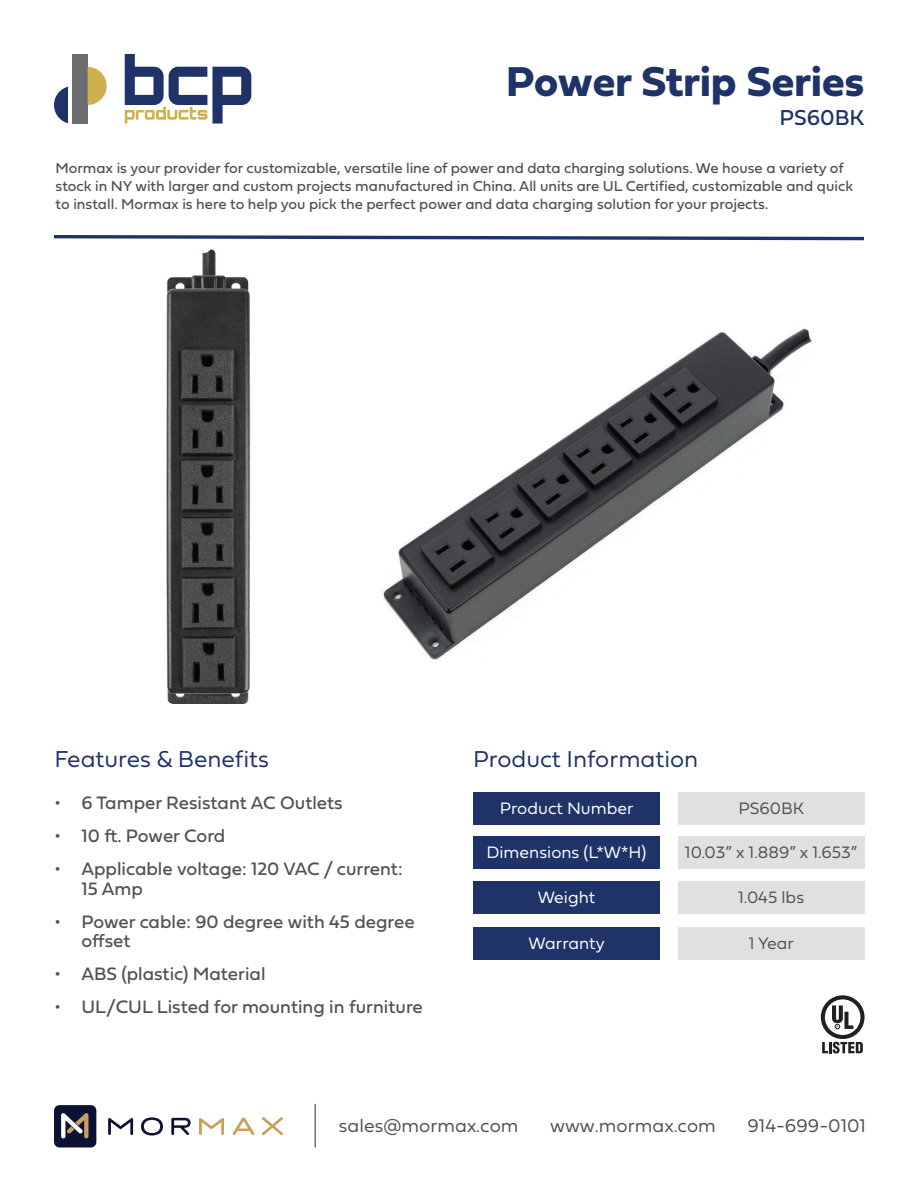
<style>
.page{position:relative;width:918px;height:1188px;background:#fff}
.page>*{position:absolute;margin:0;border:0;box-sizing:border-box;transform-origin:0 0}
.t1{font:43.5px "Fieldwork Geo Bold";color:#1f3368}
.t2{font:24px "Fieldwork Geo Light";color:#1f3368}
.t3{font:22.5px "Fieldwork Geo Regular";color:#1f3368}
.t4{font:19.05px "Fieldwork Geo Light";color:#535252}
.t5{font:18.75px/19.5px "Fieldwork Geo Regular";color:#535252}
.t6{font:17.25px "Fieldwork Geo Light";color:#fff}
.t7{font:17.25px "Fieldwork Geo Light";color:#535252}
.t8{font:15px/18px "Fieldwork Geo Regular";color:#535252}
</style>
<div class="page">
<div style="left:72px;top:54px;width:16px;height:70px;background:#6c6d70"></div>
<svg style="left:88px;top:67px;width:19px;height:38px"></svg>
<svg style="left:54px;top:87px;width:14px;height:36px"></svg>
<svg style="left:125px;top:54px;width:126px;height:70px"></svg>
<div style="left:473px;top:792px;width:187px;height:33px;background:#1f3368"></div>
<div style="left:473px;top:881px;width:187px;height:33px;background:#1f3368"></div>
<div style="left:473px;top:836px;width:187px;height:33px;background:#1f3368"></div>
<div style="left:473px;top:927px;width:187px;height:33px;background:#1f3368"></div>
<div style="left:678px;top:792px;width:187px;height:33px;background:#e0e1df"></div>
<div style="left:678px;top:881px;width:187px;height:33px;background:#e0e1df"></div>
<div style="left:678px;top:836px;width:187px;height:33px;background:#e0e1df"></div>
<div style="left:678px;top:927px;width:187px;height:33px;background:#e0e1df"></div>
<hr style="left:315px;top:1104px;width:1px;height:43px;background:#535252">
<div style="left:54px;top:1105px;width:42px;height:42px;background:#0d1235;border-radius:5px"></div>
<svg style="left:61px;top:1113px;width:28px;height:25px"></svg>
<svg style="left:141px;top:1117px;width:22px;height:19px"></svg>
<svg style="left:199px;top:1118px;width:25px;height:17px"></svg>
<svg style="left:108px;top:1118px;width:25px;height:17px"></svg>
<svg style="left:262px;top:1117px;width:21px;height:18px"></svg>
<svg style="left:171px;top:1118px;width:20px;height:17px"></svg>
<svg style="left:233px;top:1118px;width:21px;height:17px"></svg>
<svg style="left:54px;top:235px;width:810px;height:6px"></svg>
<img style="left:166px;top:249px;width:85px;height:454px">
<img style="left:383px;top:328px;width:429px;height:332px">
<svg style="left:821px;top:995px;width:44px;height:59px"></svg>
<h1 class="t1" style="left:507px;top:47px;width:359px">Power Strip Series</h1>
<h3 class="t3" style="left:779px;top:99px;width:86px">PS60BK</h3>
<p class="t8" style="left:56px;top:159px;width:799px">Mormax is your provider for customizable, versatile line of power and data charging solutions. We house a variety of stock in NY with larger and custom projects manufactured in China. All units are UL Certified, customizable and quick to install. Mormax is here to help you pick the perfect power and data charging solution for your projects.</p>
<h2 class="t2" style="left:55px;top:740px;width:216px">Features &amp; Benefits</h2>
<p class="t5" style="left:55px;top:792px;width:290px">• 6 Tamper Resistant AC Outlets</p>
<p class="t5" style="left:55px;top:825px;width:172px">• 10 ft. Power Cord</p>
<p class="t5" style="left:82px;top:858px;width:323px;text-indent:-27px">• Applicable voltage: 120 VAC / current:<br>15 Amp</p>
<p class="t5" style="left:82px;top:911px;width:335px;text-indent:-27px">• Power cable: 90 degree with 45 degree offset</p>
<p class="t5" style="left:55px;top:963px;width:213px">• ABS (plastic) Material</p>
<p class="t5" style="left:55px;top:996px;width:370px">• UL/CUL Listed for mounting in furniture</p>
<h2 class="t2" style="left:473px;top:740px;width:227px">Product Information</h2>
<p class="t6" style="left:500px;top:795px;width:135px">Product Number</p>
<p class="t7" style="left:739px;top:795px;width:67px">PS60BK</p>
<p class="t6" style="left:486px;top:839px;width:161px">Dimensions (L*W*H)</p>
<p class="t7" style="left:685px;top:839px;width:174px">10.03” x 1.889” x 1.653”</p>
<p class="t6" style="left:538px;top:884px;width:59px">Weight</p>
<p class="t7" style="left:738px;top:884px;width:68px">1.045 lbs</p>
<p class="t6" style="left:529px;top:929px;width:78px">Warranty</p>
<p class="t7" style="left:749px;top:929px;width:46px">1 Year</p>
<p class="t4" style="left:339px;top:1111px;width:181px">sales@mormax.com</p>
<p class="t4" style="left:550px;top:1111px;width:167px">www.mormax.com</p>
<p class="t4" style="left:748px;top:1111px;width:120px">914-699-0101</p>
</div>
